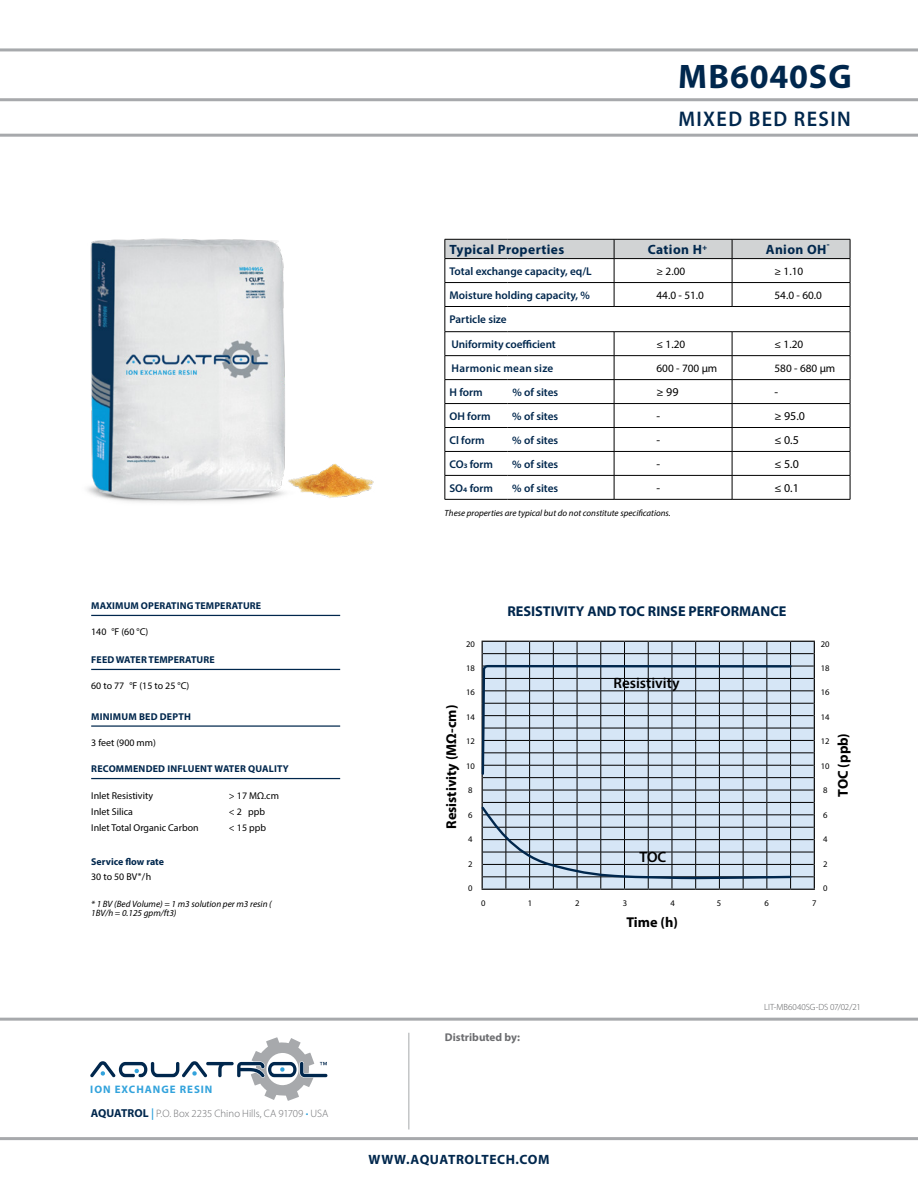
<style>
.page{position:relative;width:918px;height:1188px;background:#fff}
.page>*{position:absolute;margin:0;border:0;box-sizing:border-box;transform-origin:0 0}
.t1{font:700 34.2px "Myriad Pro";letter-spacing:.025em;color:#00274d}
.t2{font:600 21.3px "Myriad Pro";letter-spacing:.07em;color:#00274d;scale:.95 1}
.t3{font:600 15px "Myriad Pro";color:#000}
.t4{font:700 14.25px "Myriad Pro";color:#000}
.t5{font:700 14.25px "Myriad Pro";color:#00274d}
.t6{font:700 13.5px "Myriad Pro";letter-spacing:.03em;color:#00274d}
.t7{font:12px "Myriad Pro";color:#000}
.t8{font:600 11.25px/24.6px "Myriad Pro";color:#00274d}
.t9{font:11.25px "Myriad Pro";color:#000}
.t10{font:600 11.25px "Myriad Pro";letter-spacing:.02em;color:#00274d}
.t11{font:700 11.25px "Myriad Pro";color:#6d6e71}
.t12{font:700 10.95px "Myriad Pro";letter-spacing:.09em;color:#33a3dc}
.t13{font:300 10.8px "Myriad Pro";color:#6d6e71}
.t14{font:700 9.9px/14.9px "Myriad Pro";letter-spacing:.01em;color:#00274d}
.t15{font:9.9px "Myriad Pro";color:#000}
.t16{font:italic 9.15px/9.1px "Myriad Pro";color:#000}
.t17{font:italic 9px "Myriad Pro";color:#000}
.t18{font:300 9px "Myriad Pro";letter-spacing:-.005em;color:#58595b}
.t19{font:8.55px "Myriad Pro";color:#000}
.s1{font-weight:400;color:#000}
.s2{font-weight:400;font-size:8.85px;color:#000}
.s3{font-weight:700;font-size:11.55px;color:#00274d}
.s4{font-weight:600;font-size:11.55px;color:#33a3dc}
.s5{color:#33a3dc}
</style>
<div class="page">
<hr style="left:0;top:1018px;width:918px;height:3px;background:#a7a9ac">
<hr style="left:408px;top:1033px;width:1px;height:97px;background:#a7a9ac">
<hr style="left:0;top:1137px;width:918px;height:3px;background:#a7a9ac">
<hr style="left:445px;top:499px;width:63px;height:1px;background:#000">
<hr style="left:508px;top:499px;width:106px;height:1px;background:#000">
<hr style="left:614px;top:499px;width:118px;height:1px;background:#000">
<hr style="left:732px;top:499px;width:118px;height:1px;background:#000">
<svg style="left:445px;top:239px;width:406px;height:260px"></svg>
<hr style="left:0;top:48px;width:918px;height:3px;background:#a7a9ac">
<hr style="left:0;top:98px;width:918px;height:3px;background:#a7a9ac">
<hr style="left:0;top:134px;width:918px;height:3px;background:#a7a9ac">
<svg style="left:90px;top:1037px;width:237px;height:64px"></svg>
<img style="left:87px;top:238px;width:287px;height:265px">
<hr style="left:91px;top:615px;width:249px;height:1px;background:#00274d">
<hr style="left:91px;top:669px;width:249px;height:1px;background:#00274d">
<hr style="left:91px;top:725px;width:249px;height:2px;background:#00274d">
<hr style="left:91px;top:778px;width:249px;height:1px;background:#00274d">
<svg style="left:481px;top:641px;width:334px;height:249px;background:#b8c6d5"></svg>
<h1 class="t1" style="left:678px;top:54px;width:175px">MB6040SG</h1>
<h2 class="t2" style="left:678px;top:105px;width:183px">MIXED BED RESIN</h2>
<p class="t6" style="left:449px;top:241px;width:116px">Typical Properties</p>
<p class="t6" style="left:648px;top:241px;width:61px">Cation H<sup>+</sup></p>
<p class="t6" style="left:766px;top:241px;width:65px">Anion OH-</p>
<p class="t8" style="left:449px;top:258px;width:144px">Total exchange capacity, eq/L</p>
<p class="t9" style="left:656px;top:264px;width:30px">≥ 2.00</p>
<p class="t9" style="left:774px;top:264px;width:30px">≥ 1.10</p>
<p class="t8" style="left:449px;top:282px;width:142px">Moisture holding capacity, %</p>
<p class="t9" style="left:657px;top:288px;width:49px">44.0 - 51.0</p>
<p class="t9" style="left:774px;top:288px;width:49px">54.0 - 60.0</p>
<p class="t8" style="left:449px;top:307px;width:108px">Particle size<br>Uniformity coefficient</p>
<p class="t9" style="left:657px;top:337px;width:30px">≤ 1.20</p>
<p class="t9" style="left:775px;top:337px;width:30px">≤ 1.20</p>
<p class="t10" style="left:452px;top:361px;width:103px">Harmonic mean size</p>
<p class="t9" style="left:657px;top:361px;width:62px">600 - 700 μm</p>
<p class="t9" style="left:775px;top:361px;width:62px">580 - 680 μm</p>
<p class="t8" style="left:449px;top:379px;width:35px">H form</p>
<p class="t8" style="left:512px;top:379px;width:47px">% of sites</p>
<p class="t7" style="left:656px;top:385px;width:24px">≥ 99</p>
<p class="t7" style="left:774px;top:385px;width:5px">-</p>
<p class="t8" style="left:449px;top:403px;width:43px">OH form</p>
<p class="t8" style="left:512px;top:403px;width:47px">% of sites</p>
<p class="t7" style="left:656px;top:409px;width:5px">-</p>
<p class="t7" style="left:774px;top:409px;width:32px">≥ 95.0</p>
<p class="t8" style="left:449px;top:427px;width:37px">Cl form</p>
<p class="t8" style="left:512px;top:427px;width:47px">% of sites</p>
<p class="t7" style="left:656px;top:433px;width:5px">-</p>
<p class="t7" style="left:774px;top:433px;width:26px">≤ 0.5</p>
<p class="t8" style="left:449px;top:451px;width:45px">CO3 form</p>
<p class="t8" style="left:512px;top:451px;width:47px">% of sites</p>
<p class="t7" style="left:656px;top:457px;width:5px">-</p>
<p class="t7" style="left:774px;top:457px;width:26px">≤ 5.0</p>
<p class="t8" style="left:449px;top:475px;width:45px">SO4 form</p>
<p class="t8" style="left:512px;top:475px;width:47px">% of sites</p>
<p class="t7" style="left:656px;top:480px;width:5px">-</p>
<p class="t7" style="left:774px;top:480px;width:26px">≤ 0.1</p>
<p class="t17" style="left:445px;top:507px;width:228px">These properties are typical but do not constitute specifications.</p>
<p class="t14" style="left:91px;top:598px;width:171px">MAXIMUM OPERATING TEMPERATURE</p>
<p class="t15" style="left:91px;top:626px;width:59px">140 °F (60 °C)</p>
<p class="t14" style="left:91px;top:652px;width:125px">FEED WATER TEMPERATURE</p>
<p class="t15" style="left:91px;top:680px;width:100px">60 to 77 °F (15 to 25 °C)</p>
<p class="t14" style="left:91px;top:709px;width:101px">MINIMUM BED DEPTH</p>
<p class="t15" style="left:91px;top:736px;width:66px">3 feet (900 mm)</p>
<p class="t14" style="left:91px;top:761px;width:199px">RECOMMENDED INFLUENT WATER QUALITY</p>
<p class="t15" style="left:91px;top:790px;width:63px">Inlet Resistivity</p>
<p class="t15" style="left:229px;top:790px;width:52px">&gt; 17 MΩ.cm</p>
<p class="t15" style="left:91px;top:806px;width:43px">Inlet Silica</p>
<p class="t15" style="left:229px;top:806px;width:38px">&lt; 2 ppb</p>
<p class="t15" style="left:91px;top:821px;width:109px">Inlet Total Organic Carbon</p>
<p class="t15" style="left:229px;top:821px;width:39px">&lt; 15 ppb</p>
<p class="t14" style="left:91px;top:854px;width:74px">Service flow rate<br><span class="s1">30 to 50 BV</span><span class="s2">*</span><span class="s1">/h</span></p>
<p class="t16" style="left:91px;top:899px;width:182px">* 1 BV (Bed Volume) = 1 m3 solution per m3 resin (<br>1BV/h = 0.125 gpm/ft3)</p>
<p class="t19" style="left:481px;top:898px;width:6px">0</p>
<p class="t19" style="left:528px;top:898px;width:6px">1</p>
<p class="t19" style="left:575px;top:898px;width:6px">2</p>
<p class="t19" style="left:623px;top:898px;width:6px">3</p>
<p class="t19" style="left:671px;top:898px;width:6px">4</p>
<p class="t19" style="left:717px;top:898px;width:6px">5</p>
<p class="t19" style="left:765px;top:898px;width:6px">6</p>
<p class="t19" style="left:812px;top:898px;width:6px">7</p>
<p class="t5" style="left:507px;top:602px;width:281px">RESISTIVITY AND TOC RINSE PERFORMANCE</p>
<p class="t19" style="left:466px;top:638px;width:10px">20</p>
<p class="t19" style="left:466px;top:663px;width:10px">18</p>
<p class="t19" style="left:466px;top:687px;width:10px">16</p>
<p class="t19" style="left:466px;top:712px;width:10px">14</p>
<p class="t19" style="left:466px;top:736px;width:10px">12</p>
<p class="t19" style="left:466px;top:761px;width:10px">10</p>
<p class="t19" style="left:468px;top:785px;width:6px">8</p>
<p class="t19" style="left:468px;top:810px;width:6px">6</p>
<p class="t19" style="left:468px;top:834px;width:6px">4</p>
<p class="t19" style="left:468px;top:859px;width:6px">2</p>
<p class="t19" style="left:468px;top:883px;width:6px">0</p>
<p class="t19" style="left:821px;top:638px;width:10px">20</p>
<p class="t19" style="left:821px;top:663px;width:10px">18</p>
<p class="t19" style="left:821px;top:687px;width:10px">16</p>
<p class="t19" style="left:821px;top:712px;width:10px">14</p>
<p class="t19" style="left:821px;top:736px;width:10px">12</p>
<p class="t19" style="left:821px;top:761px;width:10px">10</p>
<p class="t19" style="left:823px;top:785px;width:6px">8</p>
<p class="t19" style="left:823px;top:810px;width:6px">6</p>
<p class="t19" style="left:823px;top:834px;width:6px">4</p>
<p class="t19" style="left:823px;top:859px;width:6px">2</p>
<p class="t19" style="left:823px;top:883px;width:6px">0</p>
<h3 class="t3" style="left:613px;top:674px;width:68px">Resistivity</h3>
<p class="t4" style="left:442px;top:829px;width:125px;rotate:-90deg">Resistivity (MΩ-cm)</p>
<h3 class="t3" style="left:640px;top:847px;width:28px">TOC</h3>
<p class="t4" style="left:626px;top:913px;width:53px">Time (h)</p>
<p class="t4" style="left:834px;top:797px;width:65px;rotate:-90deg">TOC (ppb)</p>
<p class="t12" style="left:90px;top:1083px;width:124px">ION EXCHANGE RESIN</p>
<p class="t13" style="left:91px;top:1107px;width:239px"><span class="s3">AQUATROL</span> <span class="s4">|</span> P.O. Box 2235 Chino Hills, CA 91709 <span class="s5">•</span> USA</p>
<p class="t11" style="left:445px;top:1030px;width:77px">Distributed by:</p>
<p class="t6" style="left:369px;top:1150px;width:182px">WWW.AQUATROLTECH.COM</p>
<p class="t18" style="left:764px;top:1001px;width:98px">LIT-MB6040SG-DS 07/02/21</p>
</div>
